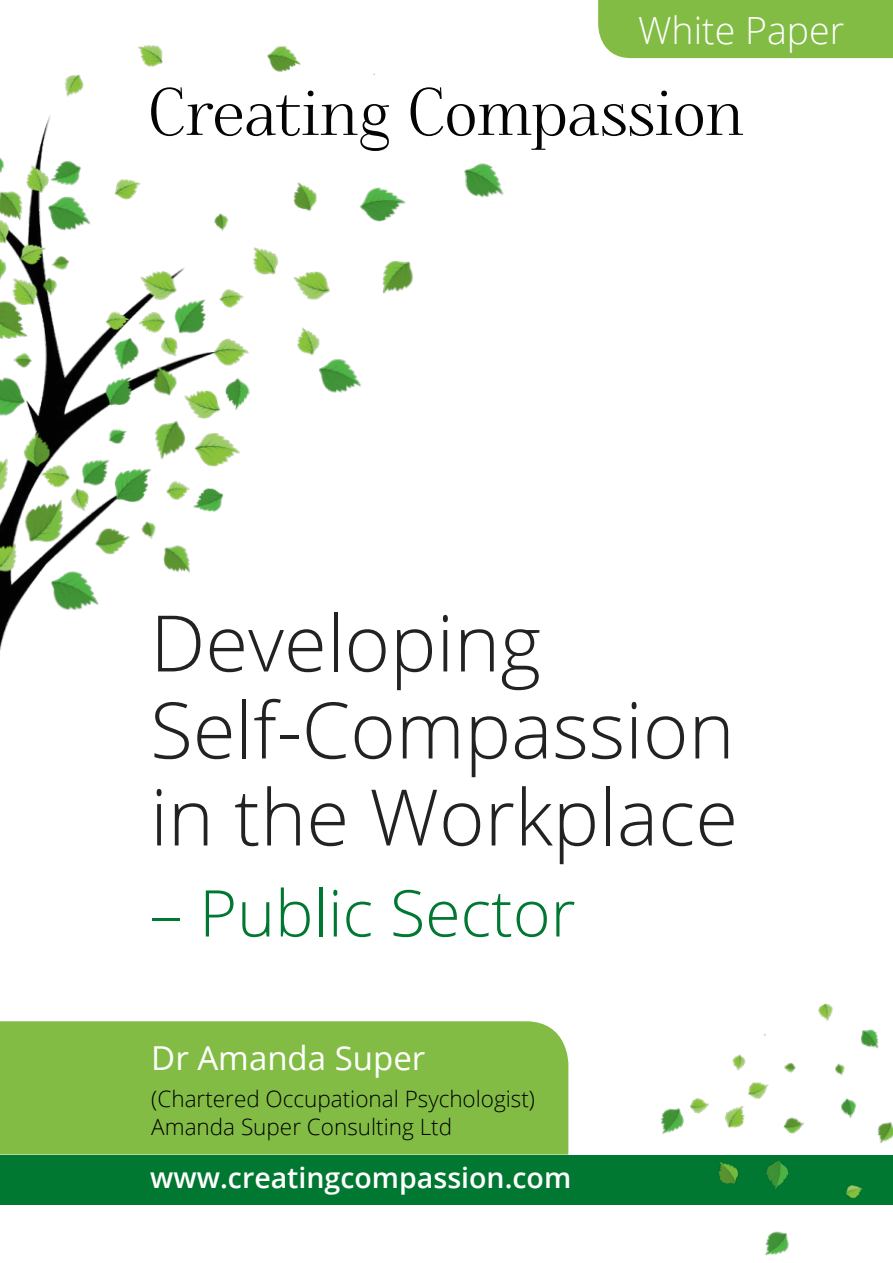
<style>
.page{position:relative;width:893px;height:1263px;background:#fff}
.page>*{position:absolute;margin:0;border:0;box-sizing:border-box;transform-origin:0 0}
.t1{font:300 78px/87px "Open Sans";color:#242124}
.t2{font:64.5px "Foglihten";color:#030404}
.t3{font:300 64.5px "Open Sans";color:#007831}
.t4{font:300 37.5px "Open Sans";color:#fff}
.t5{font:33px "Open Sans";color:#fff}
.body{font:600 28.5px "Open Sans";color:#fff}
.t6{font:300 22.5px/28.5px "Open Sans";color:#000}
</style>
<div class="page">
<img style="left:0;top:45px;width:504px;height:606px">
<div style="left:0;top:1155px;width:893px;height:50px;background:#007831"></div>
<div style="left:598px;top:0;width:295px;height:58px;background:#82bc45"></div>
<div style="left:0;top:1021px;width:568px;height:133px;background:#82bc45"></div>
<img style="left:661px;top:1003px;width:232px;height:253px">
<div style="left:125px;top:75px;width:292px;height:82px;background:#fff"></div>
<p class="t4" style="left:638px;top:4px;width:208px">White Paper</p>
<p class="t2" style="left:149px;top:77px;width:597px">Creating Compassion</p>
<p class="t1" style="left:150px;top:597px;width:589px">Developing<br>Self-Compassion in the Workplace</p>
<p class="t3" style="left:150px;top:869px;width:427px">– Public Sector</p>
<p class="t5" style="left:151px;top:1035px;width:276px">Dr Amanda Super</p>
<p class="t6" style="left:151px;top:1084px;width:385px">(Chartered Occupational Psychologist)<br>Amanda Super Consulting Ltd</p>
<p class="body" style="left:150px;top:1158px;width:423px">www.creatingcompassion.com</p>
</div>
